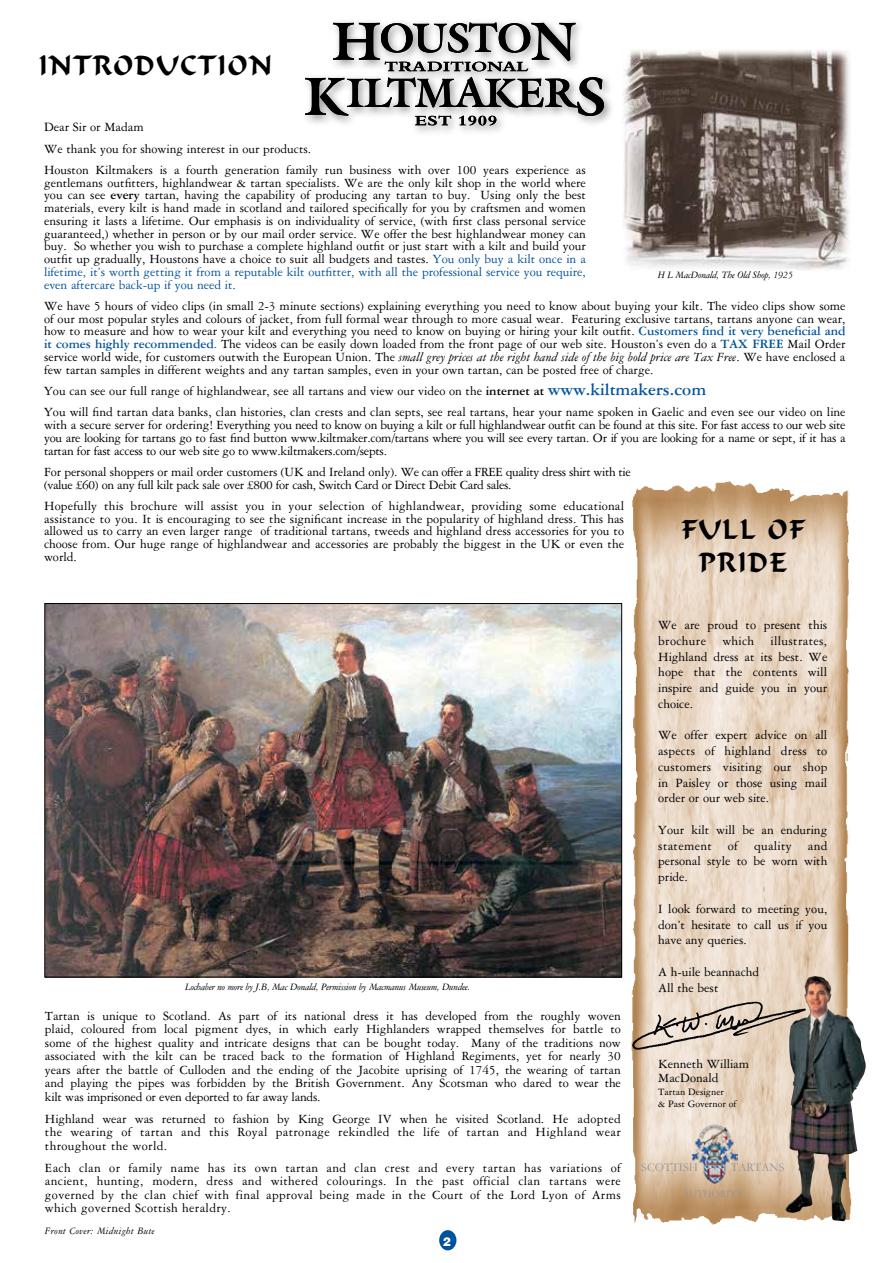
<style>
.page{position:relative;width:893px;height:1263px;background:#fff}
.page>*{position:absolute;margin:0;border:0;box-sizing:border-box;transform-origin:0 0}
.t1{font:27.75px/33.3px "Enchanted";letter-spacing:.05em;color:#000;text-align:center}
.t2{font:13.5px/12.8px "American Garamond BT";color:#000;text-align:justify}
.t3{font:13.5px/12.8px "American Garamond BT";letter-spacing:-.025em;color:#000}
.t4{font:12px "Garamond";color:#939598}
.t5{font:900 12px "Swiss 721 BT";color:#fff}
.t6{font:italic 10.5px "American Garamond BT";letter-spacing:-.025em;color:#000}
.t7{font:10.5px/12px "American Garamond BT";color:#000}
.t8{font:italic 10.5px "American Garamond BT";letter-spacing:.025em;color:#000}
.t9{font:10.5px "Garamond";color:#939598}
.s1{font-family:"American Garamond Bold BT"}
.s2{color:#00529b}
.s3{font-family:"American Garamond Bold BT";color:#00529b}
.s4{font-style:italic}
.s5{font-family:"American Garamond Bold BT";font-size:18px;color:#00529b}
</style>
<div class="page">
<img style="left:631px;top:481px;width:223px;height:744px">
<img style="left:46px;top:605px;width:574px;height:370px">
<img style="left:622px;top:49px;width:227px;height:221px">
<div style="left:439px;top:1230px;width:17px;height:20px;background:#00529b;border-radius:50%"></div>
<img style="left:785px;top:976px;width:30px;height:237px">
<img style="left:631px;top:999px;width:179px;height:55px">
<div style="left:301px;top:18px;width:314px;height:119px;background:#000;opacity:.43"></div>
<svg style="left:333px;top:22px;width:242px;height:49px"></svg>
<svg style="left:305px;top:77px;width:299px;height:48px"></svg>
<img style="left:691px;top:1124px;width:47px;height:60px">
<h1 class="t1" style="left:38px;top:49px;width:235px">INTRODUCTION</h1>
<p class="t2" style="left:44px;top:116px;width:543px;line-height:21.3px;text-align:left">Dear Sir or Madam<br>We thank you for showing interest in our products.<br>Houston Kiltmakers is a fourth generation family run business with over 100 years experience as</p>
<p class="t2" style="left:44px;top:176px;width:543px">gentlemans outfitters, highlandwear &amp; tartan specialists. We are the only kilt shop in the world where you can see <span class="s1">every</span> tartan, having the capability of producing any tartan to buy. Using only the best materials, every kilt is hand made in scotland and tailored specifically for you by craftsmen and women ensuring it lasts a lifetime. Our emphasis is on individuality of service, (with first class personal service guaranteed,) whether in person or by our mail order service. We offer the best highlandwear money can buy. So whether you wish to purchase a complete highland outfit or just start with a kilt and build your outfit up gradually, Houstons have a choice to suit all budgets and tastes. <span class="s2">You only buy a kilt once in a lifetime, it’s worth getting it from a reputable kilt outfitter, with all the professional service you require, even aftercare back-up if you need it.</span></p>
<p class="t2" style="left:44px;top:299px;width:803px">We have 5 hours of video clips (in small 2-3 minute sections) explaining everything you need to know about buying your kilt. The video clips show some of our most popular styles and colours of jacket, from full formal wear through to more casual wear. Featuring exclusive tartans, tartans anyone can wear, how to measure and how to wear your kilt and everything you need to know on buying or hiring your kilt outfit. <span class="s3">Customers find it very beneficial and it comes highly recommended</span><span class="s2">.</span> The videos can be easily down loaded from the front page of our web site. Houston’s even do a <span class="s3">TAX FREE</span> Mail Order service world wide, for customers outwith the European Union. The <span class="s4">small grey prices at the right hand side of the big bold price are Tax Free</span>. We have enclosed a few tartan samples in different weights and any tartan samples, even in your own tartan, can be posted free of charge.</p>
<p class="t2" style="left:44px;top:380px;width:803px;line-height:21.3px">You can see our full range of highlandwear, see all tartans and view our video on the <span class="s1">internet at</span> <span class="s5">www.kiltmakers.com<br></span>You will find tartan data banks, clan histories, clan crests and clan septs, see real tartans, hear your name spoken in Gaelic and even see our video on line</p>
<p class="t2" style="left:44px;top:418px;width:803px">with a secure server for ordering! Everything you need to know on buying a kilt or full highlandwear outfit can be found at this site. For fast access to our web site you are looking for tartans go to fast find button www.kiltmaker.com/tartans where you will see every tartan. Or if you are looking for a name or sept, if it has a tartan for fast access to our web site go to www.kiltmakers.com/septs.</p>
<p class="t3" style="left:44px;top:465px;width:588px">For personal shoppers or mail order customers (UK and Ireland only). We can offer a FREE quality dress shirt with tie (value £60) on any full kilt pack sale over £800 for cash, Switch Card or Direct Debit Card sales.</p>
<p class="t2" style="left:44px;top:499px;width:582px">Hopefully this brochure will assist you in your selection of highlandwear, providing some educational assistance to you. It is encouraging to see the significant increase in the popularity of highland dress. This has allowed us to carry an even larger range of traditional tartans, tweeds and highland dress accessories for you to choose from. Our huge range of highlandwear and accessories are probably the biggest in the UK or even the world.</p>
<p class="t6" style="left:658px;top:268px;width:137px">H L MacDonald, The Old Shop, 1925</p>
<h1 class="t1" style="left:681px;top:513px;width:125px">FULL OF<br>PRIDE</h1>
<p class="t6" style="left:185px;top:981px;width:287px">Lochaber no more by J.B, Mac Donald, Permission by Macmanus Museum, Dundee.</p>
<p class="t2" style="left:45px;top:1009px;width:577px;line-height:13.5px">Tartan is unique to Scotland. As part of its national dress it has developed from the roughly woven plaid, coloured from local pigment dyes, in which early Highlanders wrapped themselves for battle to some of the highest quality and intricate designs that can be bought today. Many of the traditions now associated with the kilt can be traced back to the formation of Highland Regiments, yet for nearly 30 years after the battle of Culloden and the ending of the Jacobite uprising of 1745, the wearing of tartan and playing the pipes was forbidden by the British Government. Any Scotsman who dared to wear the kilt was imprisoned or even deported to far away lands.</p>
<p class="t2" style="left:45px;top:1112px;width:577px;line-height:13.5px">Highland wear was returned to fashion by King George IV when he visited Scotland. He adopted the wearing of tartan and this Royal patronage rekindled the life of tartan and Highland wear throughout the world.</p>
<p class="t2" style="left:45px;top:1161px;width:577px;line-height:13.5px">Each clan or family name has its own tartan and clan crest and every tartan has variations of ancient, hunting, modern, dress and withered colourings. In the past official clan tartans were governed by the clan chief with final approval being made in the Court of the Lord Lyon of Arms which governed Scottish heraldry.</p>
<p class="t8" style="left:45px;top:1225px;width:111px">Front Cover: Midnight Bute</p>
<p class="t5" style="left:443px;top:1234px;width:9px">2</p>
<p class="t2" style="left:658px;top:617px;width:171px;line-height:15.8px">We are proud to present this brochure which illustrates, Highland dress at its best. We hope that the contents will inspire and guide you in your choice.</p>
<p class="t2" style="left:658px;top:727px;width:171px;line-height:15.8px">We offer expert advice on all aspects of highland dress to customers visiting our shop in Paisley or those using mail order or our web site.</p>
<p class="t2" style="left:658px;top:822px;width:171px;line-height:15.8px">Your kilt will be an enduring statement of quality and personal style to be worn with pride.</p>
<p class="t2" style="left:658px;top:900px;width:171px;line-height:15.8px">I look forward to meeting you, don’t hesitate to call us if you have any queries.</p>
<p class="t2" style="left:658px;top:963px;width:102px;line-height:15.8px">A h-uile beannachd<br>All the best</p>
<p class="t2" style="left:658px;top:1057px;width:92px;line-height:13.5px">Kenneth William<br>MacDonald</p>
<p class="t7" style="left:658px;top:1085px;width:80px">Tartan Designer<br>&amp; Past Governor of</p>
<p class="t4" style="left:641px;top:1160px;width:58px">SCOTTISH</p>
<p class="t4" style="left:731px;top:1160px;width:55px">TARTANS</p>
<p class="t9" style="left:682px;top:1188px;width:62px">AUTHORITY</p>
</div>
